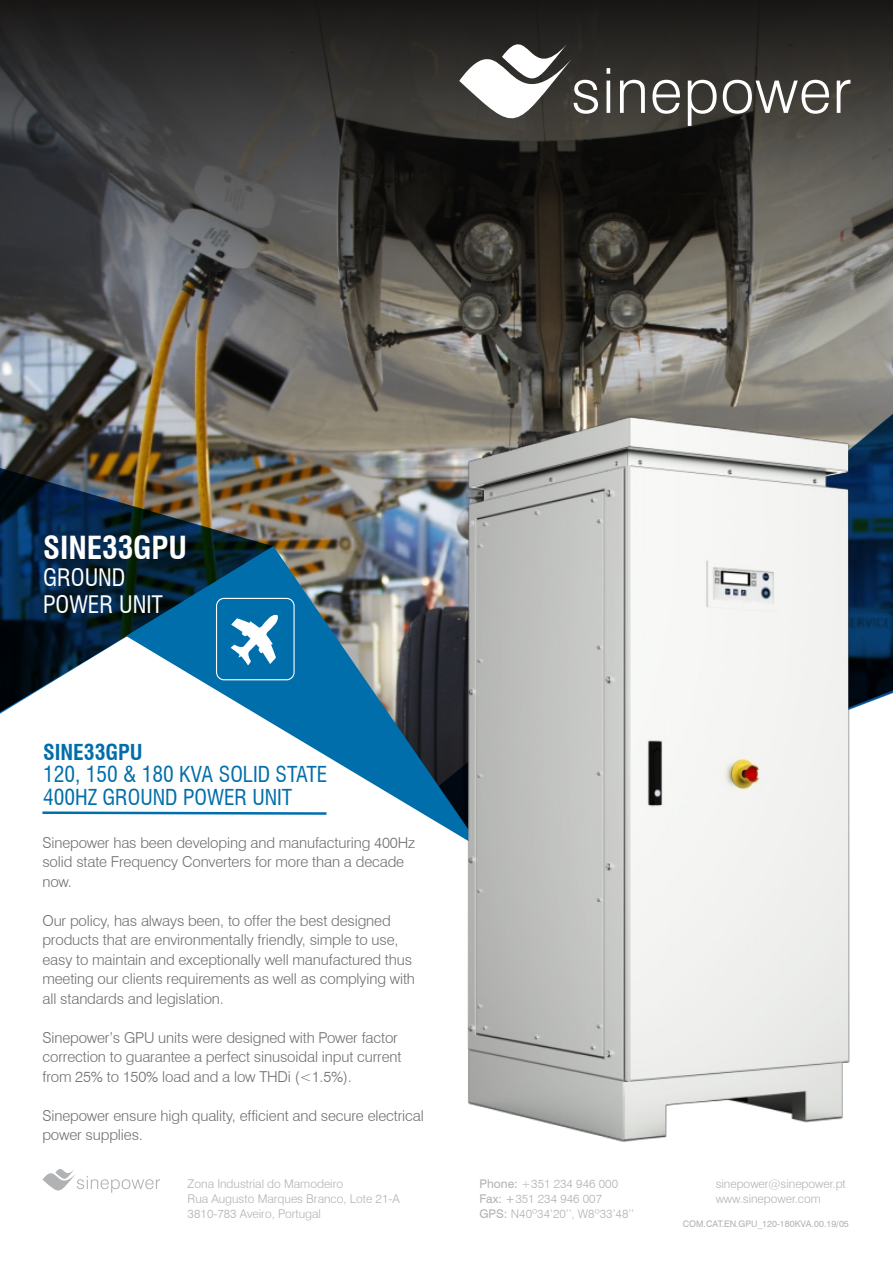
<style>
.page{position:relative;width:893px;height:1263px;background:#fff}
.page>*{position:absolute;margin:0;border:0;box-sizing:border-box;transform-origin:0 0}
.t1{font:700 condensed 31.05px "Swiss 721 BT";color:#fff}
.t2{font:condensed 23.55px/27px "Swiss 721 BT";color:#fff}
.t3{font:condensed 21.45px/22.5px "Swiss 721 BT";color:#006eab}
.t4{font:700 condensed 21.45px "Swiss 721 BT";color:#006eab}
.t5{font:300 15px/19.5px "Swiss 721 BT";letter-spacing:-.01em;color:#6d6f70}
.t6{font:300 12px/15px "Swiss 721 BT";color:#b0b2b4}
.t7{font:9px "Swiss 721 BT";color:#b0b2b4}
.s1{font-weight:400}
</style>
<div class="page">
<img style="left:0;top:360px;width:893px;height:186px">
<img style="left:0;top:464px;width:274px;height:250px">
<svg style="left:43px;top:1169px;width:117px;height:24px"></svg>
<svg style="left:439px;top:403px;width:454px;height:304px;background:#3d5062"></svg>
<svg style="left:126px;top:546px;width:334px;height:290px"></svg>
<svg style="left:42px;top:810px;width:287px;height:6px"></svg>
<div style="left:217px;top:598px;width:77px;height:82px;background:#006eab;border-radius:8px"></div>
<div style="left:216px;top:598px;width:79px;height:82px;border:1px solid #fff;border-radius:8px"></div>
<svg style="left:231px;top:614px;width:47px;height:51px"></svg>
<svg style="left:0;top:0;width:893px;height:360px;background:#444240"></svg>
<svg style="left:459px;top:13px;width:139px;height:123px"></svg>
<hr style="left:607px;top:81px;width:3px;height:32px;background:#fff">
<svg style="left:607px;top:68px;width:3px;height:6px"></svg>
<svg style="left:620px;top:80px;width:25px;height:33px"></svg>
<svg style="left:652px;top:80px;width:28px;height:34px"></svg>
<svg style="left:688px;top:80px;width:29px;height:46px"></svg>
<svg style="left:723px;top:80px;width:106px;height:34px"></svg>
<svg style="left:837px;top:80px;width:13px;height:33px"></svg>
<img style="left:460px;top:411px;width:396px;height:731px">
<h1 class="t1" style="left:43px;top:529px;width:145px">SINE33GPU</h1>
<h2 class="t2" style="left:43px;top:564px;width:121px">GROUND<br>POWER UNIT</h2>
<h3 class="t4" style="left:43px;top:739px;width:101px">SINE33GPU</h3>
<h3 class="t3" style="left:43px;top:763px;width:286px">120, 150 &amp; 180 KVA SOLID STATE<br>400HZ GROUND POWER UNIT</h3>
<p class="t5" style="left:42px;top:833px;width:374px">Sinepower has been developing and manufacturing 400Hz solid state Frequency Converters for more than a decade now.</p>
<p class="t5" style="left:42px;top:911px;width:374px">Our policy, has always been, to offer the best designed products that are environmentally friendly, simple to use, easy to maintain and exceptionally well manufactured thus meeting our clients requirements as well as complying with all standards and legislation.</p>
<p class="t5" style="left:42px;top:1028px;width:361px">Sinepower’s GPU units were designed with Power factor correction to guarantee a perfect sinusoidal input current from 25% to 150% load and a low THDi (&lt;1.5%).</p>
<p class="t5" style="left:42px;top:1106px;width:383px">Sinepower ensure high quality, efficient and secure electrical power supplies.</p>
<p class="t6" style="left:188px;top:1176px;width:214px">Zona Industrial do Mamodeiro<br>Rua Augusto Marques Branco, Lote 21-A<br>3810-783 Aveiro, Portugal</p>
<p class="t6" style="left:479px;top:1176px;width:156px"><span class="s1">Phone:</span> +351 234 946 000<br><span class="s1">Fax: +</span>351 234 946 007<br><span class="s1">GPS:</span> N40º34’20’’, W8º33’48’’</p>
<p class="t6" style="left:716px;top:1176px;width:132px">sinepower@sinepower.pt www.sinepower.com</p>
<p class="t7" style="left:683px;top:1218px;width:168px">COM.CAT.EN.GPU_120-180KVA.00.19/05</p>
</div>
